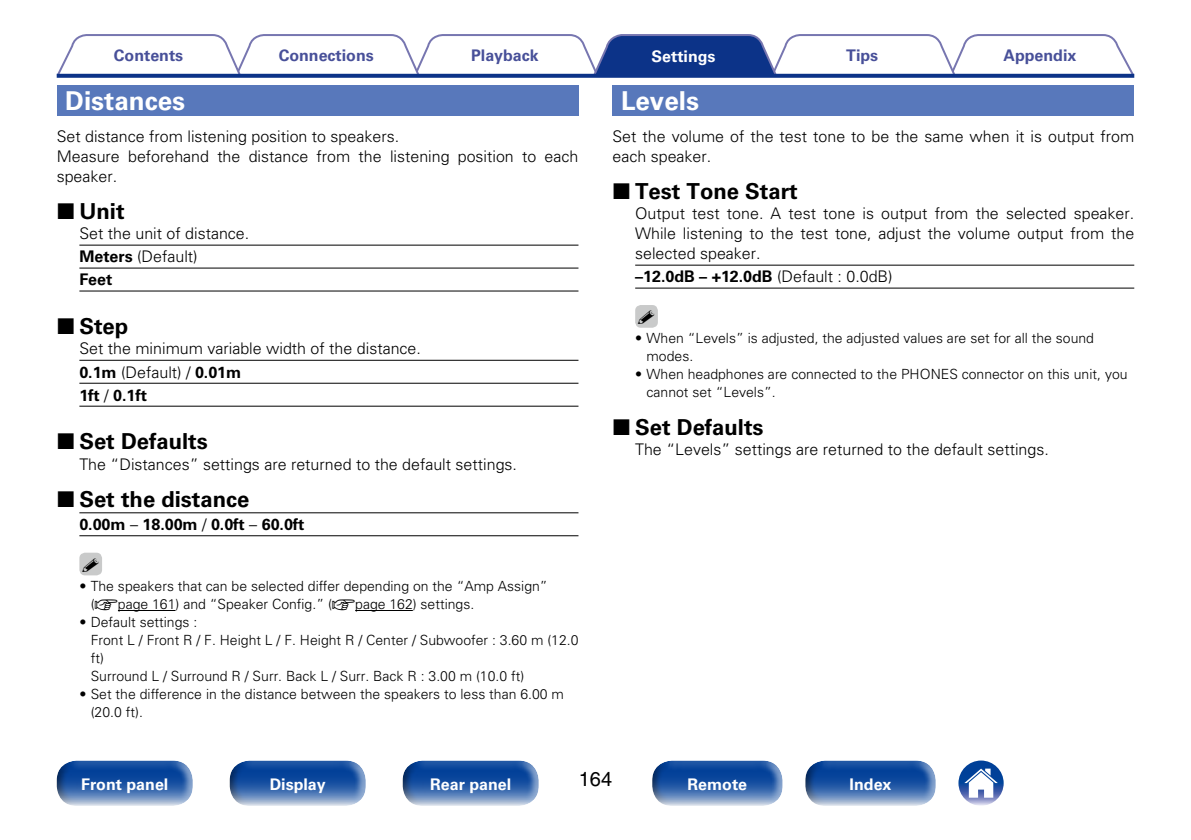
<style>
.page{position:relative;width:1191px;height:840px;background:#fff}
.page>*{position:absolute;margin:0;border:0;box-sizing:border-box;transform-origin:0 0}
.t1{font:700 26px "Univers LTCYR 65";color:#fff}
.t2{font:700 22px "Univers LTCYR 65";color:#000}
.t3{font:20px "Helvetica LT Std";color:#000}
.t4{font:18px "Marks For Denon";color:#000}
.t5{font:300 16px/20px "Univers LTCYR 45";color:#000}
.t6{font:700 16px "Univers LTCYR 65";color:#000}
.t7{font:700 16px "Univers LTCYR 65";color:#fff}
.t8{font:700 16px "Univers LTCYR 65";color:#485099}
.t9{font:300 14px/18px "Univers LTCYR 45";color:#000}
.s1{font-family:"Marks For Denon";font-weight:400}
.s2{font-family:"Univers LTCYR 65";font-weight:700}
.s3{font-family:"Univers LTCYR 45";font-weight:300}
</style>
<div class="page">
<div style="left:55px;top:752px;width:135px;height:65px;background:#000;opacity:.75"></div>
<div style="left:228px;top:752px;width:135px;height:65px;background:#000;opacity:.75"></div>
<div style="left:401px;top:752px;width:135px;height:65px;background:#000;opacity:.75"></div>
<div style="left:803px;top:752px;width:130px;height:65px;background:#000;opacity:.75"></div>
<div style="left:650px;top:752px;width:130px;height:65px;background:#000;opacity:.75"></div>
<svg style="left:958px;top:760px;width:45px;height:45px"></svg>
<svg style="left:964px;top:768px;width:33px;height:29px"></svg>
<svg style="left:56px;top:34px;width:1079px;height:44px"></svg>
<svg style="left:57px;top:74px;width:1077px;height:4px;background:#183d8e"></svg>
<hr style="left:118px;top:609px;width:57px;height:1px;background:#000">
<hr style="left:355px;top:609px;width:58px;height:1px;background:#000">
<div style="left:57px;top:85px;width:521px;height:31px;background:#5878bb"></div>
<hr style="left:79px;top:245px;width:499px;height:1px;background:#000">
<hr style="left:79px;top:267px;width:499px;height:1px;background:#000">
<hr style="left:79px;top:290px;width:499px;height:1px;background:#000">
<hr style="left:79px;top:360px;width:499px;height:1px;background:#000">
<hr style="left:79px;top:382px;width:499px;height:1px;background:#000">
<hr style="left:79px;top:405px;width:499px;height:1px;background:#000">
<hr style="left:79px;top:512px;width:499px;height:1px;background:#000">
<hr style="left:79px;top:535px;width:499px;height:1px;background:#000">
<div style="left:79px;top:552px;width:23px;height:23px;background:#c9caca;border-radius:6px"></div>
<div style="left:612px;top:85px;width:522px;height:31px;background:#5878bb"></div>
<hr style="left:635px;top:265px;width:499px;height:1px;background:#000">
<hr style="left:635px;top:287px;width:499px;height:1px;background:#000">
<div style="left:635px;top:305px;width:23px;height:22px;background:#c9caca;border-radius:6px"></div>
<p class="t8" style="left:114px;top:44px;width:71px">Contents</p>
<p class="t8" style="left:279px;top:44px;width:97px">Connections</p>
<p class="t8" style="left:471px;top:44px;width:69px">Playback</p>
<p class="t8" style="left:846px;top:44px;width:33px">Tips</p>
<p class="t8" style="left:1003px;top:44px;width:74px">Appendix</p>
<p class="t7" style="left:651px;top:45px;width:66px">Settings</p>
<h1 class="t1" style="left:65px;top:83px;width:121px">Distances</h1>
<p class="t5" style="left:57px;top:126px;width:523px">Set distance from listening position to speakers.<br>Measure beforehand the distance from the listening position to each speaker.</p>
<h2 class="t2" style="left:57px;top:196px;width:69px"><span class="s1">2</span> Unit</h2>
<p class="t5" style="left:79px;top:221px;width:171px;line-height:23.2px">Set the unit of distance.<br><span class="s2">Meters</span> (Default)</p>
<p class="t6" style="left:79px;top:268px;width:34px">Feet</p>
<h2 class="t2" style="left:57px;top:311px;width:73px"><span class="s1">2</span> Step</h2>
<p class="t5" style="left:79px;top:336px;width:343px;line-height:23.2px">Set the minimum variable width of the distance.<br><span class="s2">0.1m</span> (Default) / <span class="s2">0.01m</span></p>
<p class="t6" style="left:79px;top:383px;width:69px">1ft <span class="s3">/</span> 0.1ft</p>
<h2 class="t2" style="left:57px;top:426px;width:153px"><span class="s1">2</span> Set Defaults</h2>
<p class="t5" style="left:79px;top:453px;width:439px">The “Distances” settings are returned to the default settings.</p>
<h2 class="t2" style="left:57px;top:483px;width:194px"><span class="s1">2</span> Set the distance</h2>
<p class="t6" style="left:79px;top:513px;width:226px">0.00m <span class="s3">–</span> 18.00m <span class="s3">/</span> 0.0ft <span class="s3">–</span> 60.0ft</p>
<p class="t4" style="left:81px;top:553px;width:19px">%</p>
<p class="t9" style="left:91px;top:576px;width:458px;text-indent:-11px">• The speakers that can be selected differ depending on the “Amp Assign” (<span class="s1">v</span>page 161) and “Speaker Config.” (<span class="s1">v</span>page 162) settings.</p>
<p class="t9" style="left:91px;top:612px;width:489px;text-indent:-11px">• Default settings :<br>Front L / Front R / F. Height L / F. Height R / Center / Subwoofer : 3.60 m (12.0 ft)<br>Surround L / Surround R / Surr. Back L / Surr. Back R : 3.00 m (10.0 ft)</p>
<p class="t9" style="left:91px;top:684px;width:475px;text-indent:-11px">• Set the difference in the distance between the speakers to less than 6.00 m (20.0 ft).</p>
<h1 class="t1" style="left:621px;top:83px;width:80px">Levels</h1>
<p class="t5" style="left:612px;top:126px;width:523px">Set the volume of the test tone to be the same when it is output from each speaker.</p>
<h2 class="t2" style="left:612px;top:176px;width:187px"><span class="s1">2</span> Test Tone Start</h2>
<p class="t5" style="left:635px;top:203px;width:500px;text-align:justify">Output test tone. A test tone is output from the selected speaker.<br>While listening to the test tone, adjust the volume output from the selected speaker.</p>
<p class="t6" style="left:635px;top:265px;width:259px">–12.0dB – +12.0dB <span class="s3">(Default : 0.0dB)</span></p>
<p class="t4" style="left:637px;top:306px;width:19px">%</p>
<p class="t9" style="left:646px;top:329px;width:449px;text-indent:-11px">• When “Levels” is adjusted, the adjusted values are set for all the sound modes.</p>
<p class="t9" style="left:646px;top:365px;width:482px;text-indent:-11px">• When headphones are connected to the PHONES connector on this unit, you cannot set “Levels”.</p>
<h2 class="t2" style="left:612px;top:411px;width:153px"><span class="s1">2</span> Set Defaults</h2>
<p class="t5" style="left:635px;top:438px;width:415px">The “Levels” settings are returned to the default settings.</p>
<p class="t3" style="left:579px;top:767px;width:35px">164</p>
<p class="t7" style="left:81px;top:772px;width:89px">Front panel</p>
<p class="t7" style="left:270px;top:772px;width:58px">Display</p>
<p class="t7" style="left:430px;top:772px;width:82px">Rear panel</p>
<p class="t7" style="left:687px;top:772px;width:61px">Remote</p>
<p class="t7" style="left:849px;top:772px;width:43px">Index</p>
</div>
